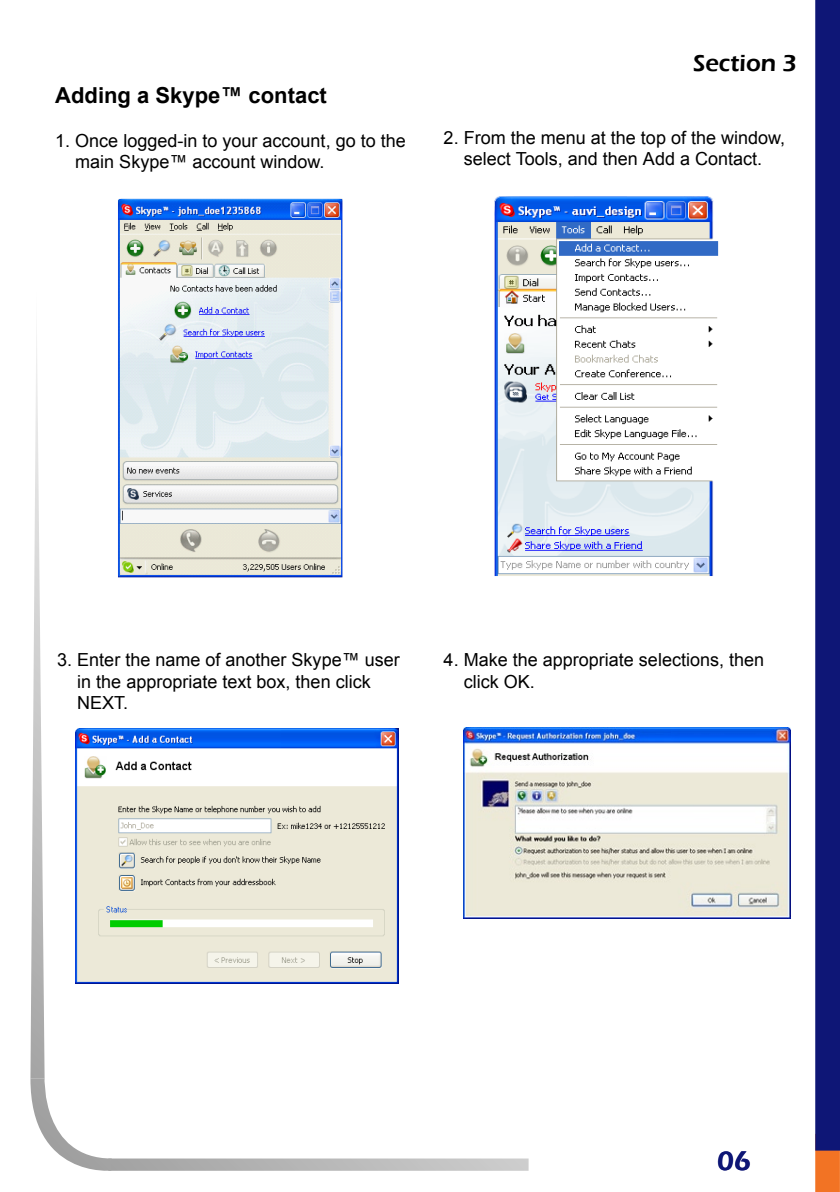
<style>
.page{position:relative;width:840px;height:1192px;background:#fff}
.page>*{position:absolute;margin:0;border:0;box-sizing:border-box;transform-origin:0 0}
.t1{font:600 27.8px "Eras ITC";color:#0e1676}
.t2{font:600 24px "Eras ITC";color:#000}
.t3{font:700 22px "Arial";color:#000}
.t4{font:18px/21.6px "Arial";color:#000}
</style>
<div class="page">
<svg style="left:112px;top:1158px;width:416px;height:12px;background:#bababa"></svg>
<svg style="left:30px;top:335px;width:82px;height:836px"></svg>
<svg style="left:815px;top:0;width:24px;height:1191px;background:#181b74"></svg>
<img style="left:118px;top:199px;width:224px;height:378px">
<img style="left:494px;top:197px;width:225px;height:379px">
<img style="left:75px;top:728px;width:323px;height:255px">
<img style="left:463px;top:727px;width:327px;height:190px">
<p class="t2" style="left:692px;top:49px;width:105px">Section 3</p>
<p class="t3" style="left:55px;top:81px;width:273px">Adding a Skype™ contact</p>
<p class="t4" style="left:75px;top:129px;width:332px;text-indent:-20px">1. Once logged-in to your account, go to the main Skype™ account window.</p>
<p class="t4" style="left:443px;top:126px;width:343px;text-align:center">2. From the menu at the top of the window, select Tools, and then Add a Contact.</p>
<p class="t4" style="left:77px;top:648px;width:324px;text-indent:-20px">3. Enter the name of another Skype™ user in the appropriate text box, then click<br>NEXT.</p>
<p class="t4" style="left:463px;top:648px;width:302px;text-indent:-20px">4. Make the appropriate selections, then click OK.</p>
<p class="t1" style="left:716px;top:1144px;width:35px">06</p>
</div>
